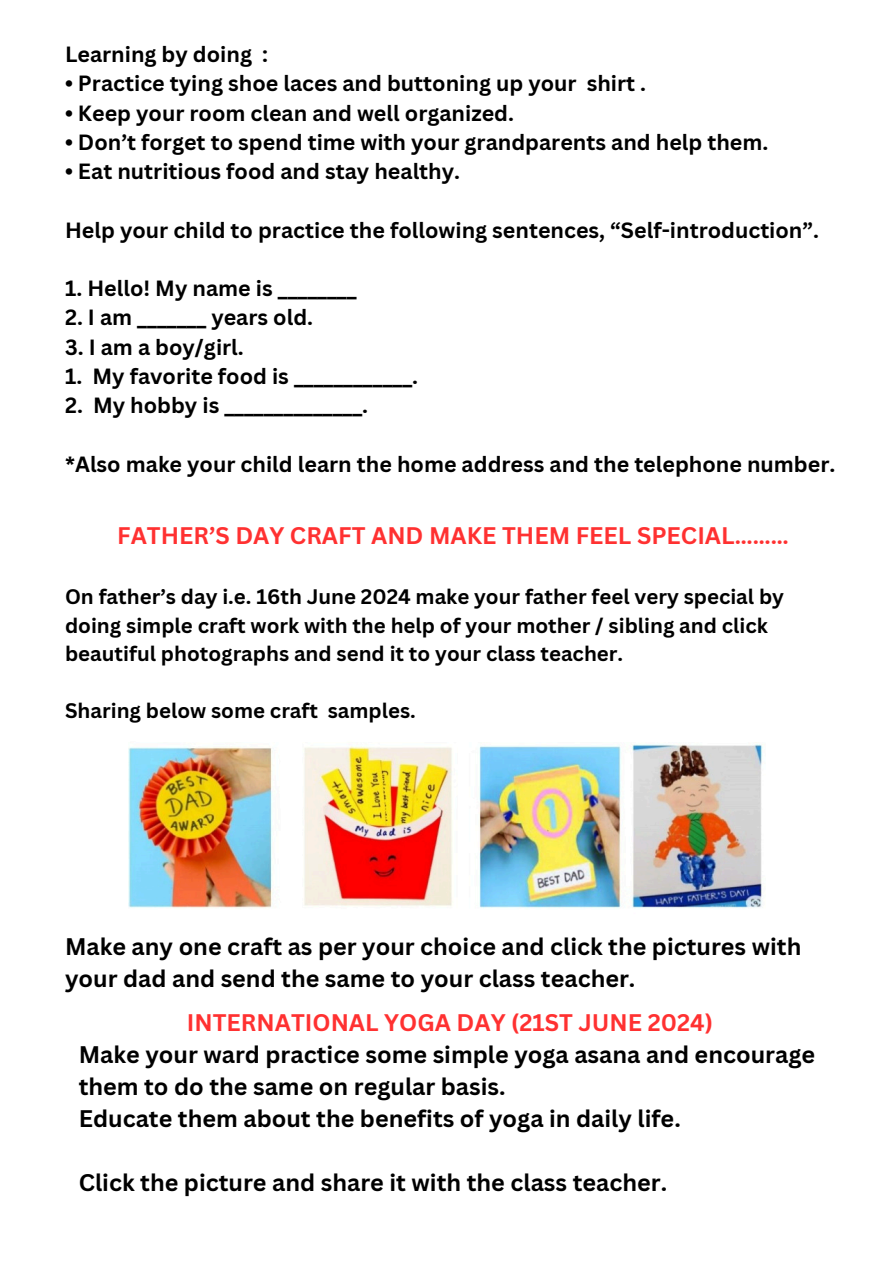
<style>
.page{position:relative;width:894px;height:1264px;background:#fff}
.page>*{position:absolute;margin:0;border:0;box-sizing:border-box;transform-origin:0 0}
.t1{font:700 23.4px/32px "Canva Sans";color:#000}
.t2{font:700 23.4px "Canva Sans";color:#ff3131}
.t3{font:700 21.45px "Canva Sans";color:#000}
.t4{font:700 20.4px/28.3px "Canva Sans";color:#000}
.s1{color:#ff3131}
</style>
<div class="page">
<img style="left:128px;top:742px;width:636px;height:166px">
<h2 class="t3" style="left:65px;top:39px;width:204px">Learning by doing :</h2>
<h2 class="t3" style="left:65px;top:68px;width:582px">• Practice tying shoe laces and buttoning up your shirt .</h2>
<h2 class="t3" style="left:65px;top:98px;width:450px">• Keep your room clean and well organized.</h2>
<h2 class="t3" style="left:65px;top:127px;width:704px">• Don’t forget to spend time with your grandparents and help them.</h2>
<h2 class="t3" style="left:65px;top:156px;width:396px">• Eat nutritious food and stay healthy.</h2>
<h2 class="t3" style="left:65px;top:215px;width:755px">Help your child to practice the following sentences, “Self-introduction”.</h2>
<h2 class="t3" style="left:65px;top:273px;width:293px">1. Hello! My name is ________</h2>
<h2 class="t3" style="left:65px;top:302px;width:249px">2. I am _______ years old.</h2>
<h2 class="t3" style="left:65px;top:332px;width:180px">3. I am a boy/girl.</h2>
<h2 class="t3" style="left:65px;top:361px;width:354px">1. My favorite food is ____________.</h2>
<h2 class="t3" style="left:65px;top:390px;width:304px">2. My hobby is ______________.</h2>
<h1 class="t3" style="left:65px;top:449px;width:771px">*Also make your child learn the home address and the telephone number.</h1>
<p class="t2" style="left:117px;top:519px;width:672px">FATHER’S DAY CRAFT AND MAKE THEM FEEL SPECIAL………</p>
<p class="t4" style="left:65px;top:582px;width:720px">On father’s day i.e. 16th June 2024 make your father feel very special by doing simple craft work with the help of your mother / sibling and click beautiful photographs and send it to your class teacher.</p>
<p class="t4" style="left:65px;top:696px;width:352px">Sharing below some craft samples.</p>
<h2 class="t1" style="left:65px;top:930px;width:737px">Make any one craft as per your choice and click the pictures with your dad and send the same to your class teacher.</h2>
<h2 class="t1" style="left:79px;top:1006px;width:737px;text-indent:108px"><span class="s1">INTERNATIONAL YOGA DAY (21ST JUNE 2024)<br></span>Make your ward practice some simple yoga asana and encourage them to do the same on regular basis.<br>Educate them about the benefits of yoga in daily life.</h2>
<h2 class="t1" style="left:79px;top:1166px;width:589px">Click the picture and share it with the class teacher.</h2>
</div>
